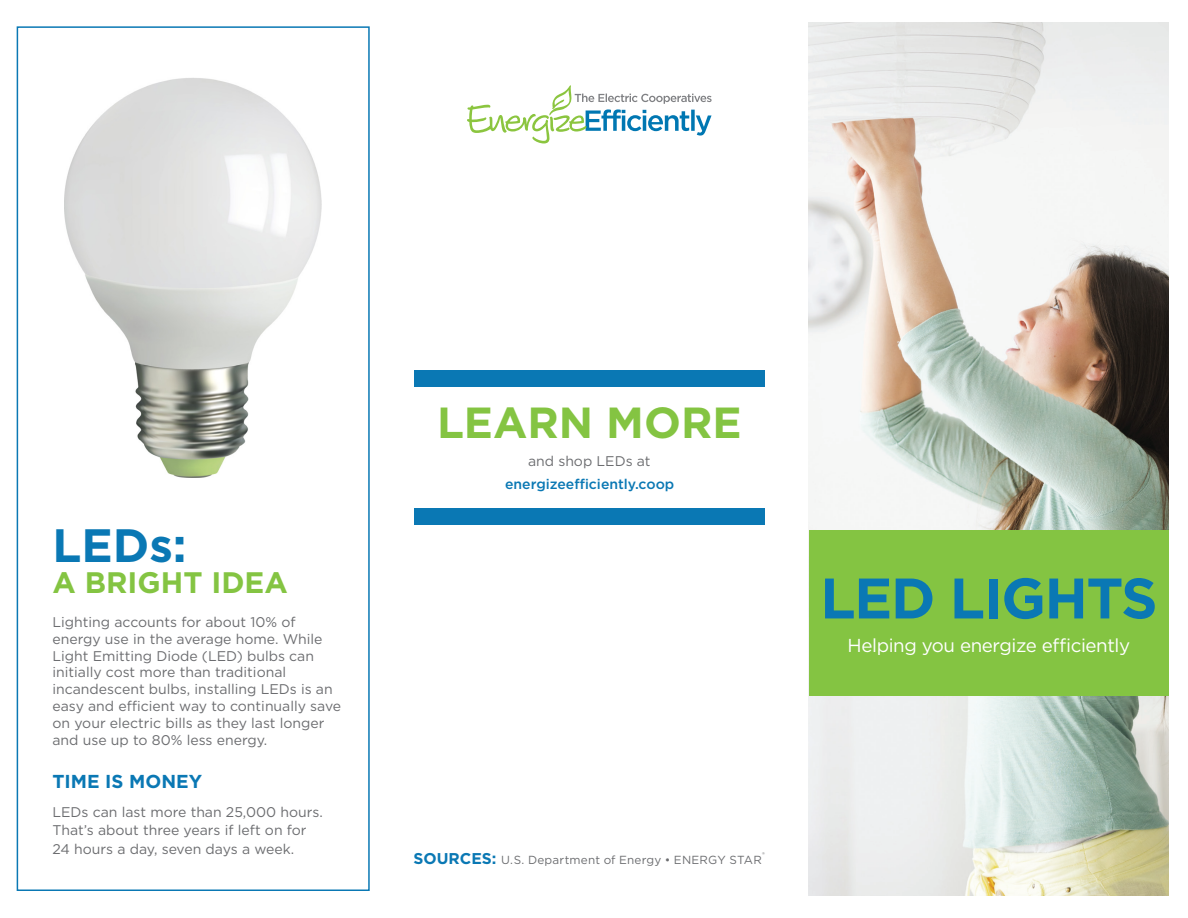
<style>
.page{position:relative;width:1188px;height:918px;background:#fff}
.page>*{position:absolute;margin:0;border:0;box-sizing:border-box;transform-origin:0 0}
.t1{font:700 57px "Gotham";letter-spacing:-.025em;color:#0a78b4}
.Paragraph_Style{font:700 46.8px "Gotham";color:#0a78b4}
.t2{font:700 43.5px "Gotham";color:#84c442}
.Paragraph_Style-2{font:700 29.7px "Gotham";color:#84c442}
.t3{font:18.75px "Gotham";letter-spacing:-.02em;color:#fff}
.t4{font:700 18.75px "Gotham";color:#0a78b4}
.Paragraph_Style_2{font:14.1px/16.8px "Gotham";color:#6c6d70}
.Paragraph_Style_2-2{font:500 14.1px "Gotham";color:#0a78b4}
.Paragraph_Style-3{font:11.7px "Gotham";letter-spacing:.02em;color:#6c6d70}
.Paragraph_Style-4{font:6.75px "Gotham";color:#6c6d70}
.s1{font-weight:700;font-size:15.6px;color:#0a78b4}
</style>
<div class="page">
<div style="left:415px;top:370px;width:350px;height:17px;background:#0a78b4"></div>
<div style="left:415px;top:508px;width:350px;height:16px;background:#0a78b4"></div>
<svg style="left:467px;top:85px;width:245px;height:59px"></svg>
<img style="left:809px;top:23px;width:359px;height:872px">
<img style="left:64px;top:78px;width:258px;height:399px">
<div style="left:809px;top:530px;width:359px;height:166px;background:#84c442"></div>
<div style="left:17px;top:26px;width:353px;height:865px;border:2px solid #0a78b4"></div>
<p class="Paragraph_Style" style="left:52px;top:514px;width:136px">LEDs:</p>
<p class="Paragraph_Style-2" style="left:52px;top:563px;width:237px">A BRIGHT IDEA</p>
<p class="Paragraph_Style_2" style="left:52px;top:613px;width:290px">Lighting accounts for about 10% of energy use in the average home. While Light Emitting Diode (LED) bulbs can initially cost more than traditional incandescent bulbs, installing LEDs is an easy and efficient way to continually save on your electric bills as they last longer and use up to 80% less energy.</p>
<p class="t4" style="left:52px;top:769px;width:151px">TIME IS MONEY</p>
<p class="Paragraph_Style_2" style="left:52px;top:802px;width:272px;line-height:18.8px">LEDs can last more than 25,000 hours.<br>That’s about three years if left on for</p>
<p class="Paragraph_Style_2" style="left:52px;top:840px;width:243px">24 hours a day, seven days a week.</p>
<p class="t2" style="left:437px;top:394px;width:306px">LEARN MORE</p>
<p class="Paragraph_Style_2" style="left:528px;top:453px;width:124px">and shop LEDs at</p>
<p class="Paragraph_Style_2-2" style="left:505px;top:475px;width:171px">energizeefficiently.coop</p>
<p class="t1" style="left:820px;top:560px;width:339px">LED LIGHTS</p>
<p class="t3" style="left:848px;top:633px;width:284px">Helping you energize efficiently</p>
<p class="Paragraph_Style-3" style="left:414px;top:852px;width:350px"><span class="s1">SOURCES:</span> U.S. Department of Energy • ENERGY STAR</p>
<p class="Paragraph_Style-4" style="left:762px;top:850px;width:4px">®</p>
</div>
